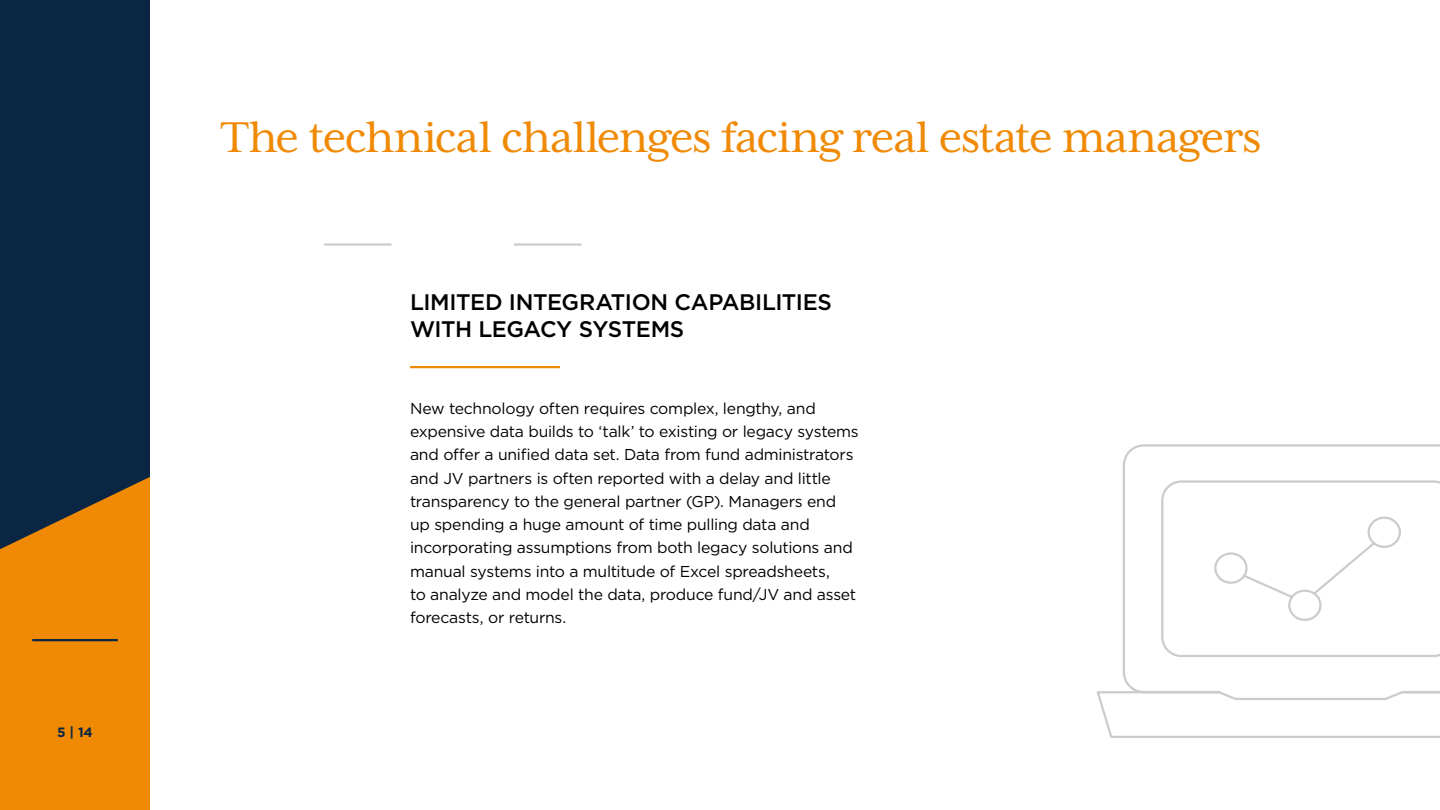
<style>
.page{position:relative;width:1440px;height:810px;background:#fff}
.page>*{position:absolute;margin:0;border:0;box-sizing:border-box;transform-origin:0 0}
.t1{font:49.5px "Mrs Eaves XL Serif OT";letter-spacing:-.025em;color:#f08a05}
.t2{font:500 22.5px/27px "Gotham";letter-spacing:-.02em;color:#000}
.t3{font:15.75px/23.2px "Gotham";letter-spacing:-.015em;color:#000}
.t4{font:700 13.5px "Gotham";color:#0b2642}
</style>
<div class="page">
<div style="left:0;top:0;width:150px;height:810px;background:#0b2642"></div>
<svg style="left:0;top:477px;width:150px;height:333px;background:#d67e0b"></svg>
<hr style="left:32px;top:639px;width:86px;height:2px;background:#0b2642">
<hr style="left:410px;top:366px;width:150px;height:2px;background:#f08a05">
<svg style="left:1096px;top:444px;width:344px;height:294px"></svg>
<hr style="left:324px;top:243px;width:67px;height:3px;background:#ccc">
<hr style="left:514px;top:243px;width:68px;height:3px;background:#ccc">
<p class="t4" style="left:57px;top:723px;width:37px">5 | 14</p>
<h1 class="t1" style="left:221px;top:111px;width:1042px">The technical challenges facing real estate managers</h1>
<h2 class="t2" style="left:410px;top:289px;width:423px">LIMITED INTEGRATION CAPABILITIES<br>WITH LEGACY SYSTEMS</h2>
<p class="t3" style="left:410px;top:396px;width:450px">New technology often requires complex, lengthy, and expensive data builds to ‘talk’ to existing or legacy systems and offer a unified data set. Data from fund administrators and JV partners is often reported with a delay and little transparency to the general partner (GP). Managers end up spending a huge amount of time pulling data and incorporating assumptions from both legacy solutions and manual systems into a multitude of Excel spreadsheets,<br>to analyze and model the data, produce fund/JV and asset forecasts, or returns.</p>
</div>
